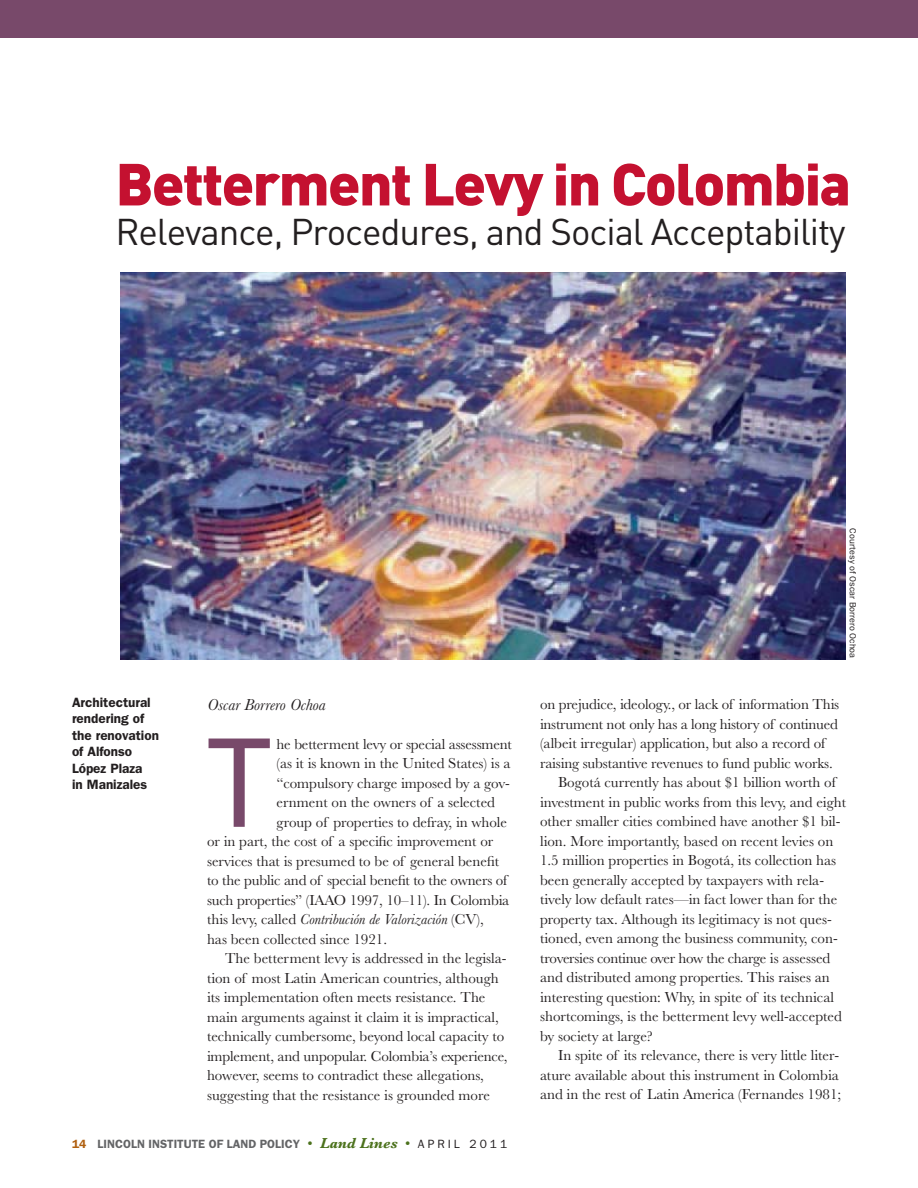
<style>
.page{position:relative;width:918px;height:1188px;background:#fff}
.page>*{position:absolute;margin:0;border:0;box-sizing:border-box;transform-origin:0 0}
.t1{font:128.7px "ITC Franklin Gothic Std";color:#78496a}
.t2{font:900 58.35px "DIN";letter-spacing:-.03em;color:#c41130}
.t3{font:36.75px "DIN";letter-spacing:-.03em;color:#231f20}
.t4{font:italic 16.5px "Baskerville";color:#231f20}
.t5{font:15px "Baskerville";color:#231f20}
.t6{font:italic 15px "Baskerville";color:#231f20}
.t7{font:15px "Baskerville";letter-spacing:-.02em;color:#231f20}
.t8{font:600 13.5px/16.5px "ITC Franklin Gothic Std";color:#231f20}
.t9{font:600 12px "ITC Franklin Gothic Std";color:#636466}
.t10{font:9px "ITC Franklin Gothic Std";color:#231f20}
.s1{font-style:normal}
.s2{color:#b06010}
.s3{font-family:"Baskerville";font-weight:400;font-size:15px;color:#4c721d}
.s4{font-family:"Baskerville";font-weight:700;font-style:italic;font-size:15px;color:#4c721d}
.s5{font-weight:400;color:#231f20}
</style>
<div class="page">
<div style="left:0;top:0;width:918px;height:38px;background:#78496a"></div>
<img style="left:121px;top:272px;width:725px;height:388px">
<h2 class="t2" style="left:115px;top:145px;width:737px">Betterment Levy in Colombia</h2>
<h3 class="t3" style="left:115px;top:211px;width:732px">Relevance, Procedures, and Social Acceptability</h3>
<p class="t8" style="left:72px;top:695px;width:89px">Architectural rendering of the renovation of Alfonso<br>López Plaza<br>in Manizales</p>
<p class="t4" style="left:207px;top:697px;width:120px">Oscar Borrero Ochoa</p>
<h1 class="t1" style="left:207px;top:735px;width:66px">T</h1>
<p class="t5" style="left:276px;top:737px;width:237px">he betterment levy or special assessment</p>
<p class="t5" style="left:277px;top:757px;width:235px">(as it is known in the United States) is a</p>
<p class="t5" style="left:277px;top:776px;width:235px">“compulsory charge imposed by a gov-</p>
<p class="t5" style="left:277px;top:796px;width:220px">ernment on the owners of a selected</p>
<p class="t5" style="left:277px;top:815px;width:232px">group of properties to defray, in whole</p>
<p class="t5" style="left:207px;top:835px;width:288px">or in part, the cost of a specific improvement or</p>
<p class="t5" style="left:207px;top:854px;width:294px">services that is presumed to be of general benefit</p>
<p class="t5" style="left:207px;top:874px;width:302px">to the public and of special benefit to the owners of</p>
<p class="t5" style="left:207px;top:893px;width:304px">such properties” (IAAO 1997, 10–11). In Colombia</p>
<p class="t6" style="left:207px;top:913px;width:278px"><span class="s1">this levy, called</span> Contribución de Valorización <span class="s1">(CV),</span></p>
<p class="t5" style="left:207px;top:932px;width:182px">has been collected since 1921.</p>
<p class="t5" style="left:225px;top:952px;width:283px">The betterment levy is addressed in the legisla-</p>
<p class="t5" style="left:207px;top:971px;width:293px">tion of most Latin American countries, although</p>
<p class="t5" style="left:207px;top:991px;width:280px">its implementation often meets resistance. The</p>
<p class="t5" style="left:207px;top:1010px;width:293px">main arguments against it claim it is impractical,</p>
<p class="t5" style="left:207px;top:1030px;width:299px">technically cumbersome, beyond local capacity to</p>
<p class="t5" style="left:207px;top:1049px;width:302px">implement, and unpopular. Colombia’s experience,</p>
<p class="t5" style="left:207px;top:1069px;width:278px">however, seems to contradict these allegations,</p>
<p class="t5" style="left:207px;top:1088px;width:284px">suggesting that the resistance is grounded more</p>
<p class="t9" style="left:72px;top:1139px;width:437px"><span class="s2">14</span> LINCOLN INSTITUTE OF LAND POLICY <span class="s3">•</span> <span class="s4">Land Lines</span> <span class="s3">•</span> <span class="s5">A P R I L 2 0 1 1</span></p>
<p class="t10" style="left:856px;top:528px;width:131px;rotate:90deg">Courtesy of Oscar Borrero Ochoa</p>
<p class="t5" style="left:540px;top:698px;width:301px">on prejudice, ideology., or lack of information This</p>
<p class="t5" style="left:540px;top:717px;width:299px">instrument not only has a long history of continued</p>
<p class="t5" style="left:540px;top:737px;width:287px">(albeit irregular) application, but also a record of</p>
<p class="t5" style="left:540px;top:756px;width:294px">raising substantive revenues to fund public works.</p>
<p class="t5" style="left:558px;top:776px;width:279px">Bogotá currently has about $1 billion worth of</p>
<p class="t5" style="left:540px;top:795px;width:308px">investment in public works from this levy, and eight</p>
<p class="t5" style="left:540px;top:815px;width:302px">other smaller cities combined have another $1 bil-</p>
<p class="t5" style="left:540px;top:834px;width:295px">lion. More importantly, based on recent levies on</p>
<p class="t5" style="left:540px;top:854px;width:298px">1.5 million properties in Bogotá, its collection has</p>
<p class="t5" style="left:540px;top:873px;width:285px">been generally accepted by taxpayers with rela-</p>
<p class="t5" style="left:540px;top:893px;width:299px">tively low default rates—in fact lower than for the</p>
<p class="t5" style="left:540px;top:912px;width:293px">property tax. Although its legitimacy is not ques-</p>
<p class="t5" style="left:540px;top:932px;width:299px">tioned, even among the business community, con-</p>
<p class="t7" style="left:540px;top:951px;width:292px">troversies continue over how the charge is assessed</p>
<p class="t5" style="left:540px;top:971px;width:291px">and distributed among properties. This raises an</p>
<p class="t5" style="left:540px;top:990px;width:295px">interesting question: Why, in spite of its technical</p>
<p class="t5" style="left:540px;top:1010px;width:303px">shortcomings, is the betterment levy well-accepted</p>
<p class="t5" style="left:540px;top:1029px;width:114px">by society at large?</p>
<p class="t5" style="left:558px;top:1049px;width:282px">In spite of its relevance, there is very little liter-</p>
<p class="t5" style="left:540px;top:1068px;width:300px">ature available about this instrument in Colombia</p>
<p class="t5" style="left:540px;top:1088px;width:303px">and in the rest of Latin America (Fernandes 1981;</p>
</div>
